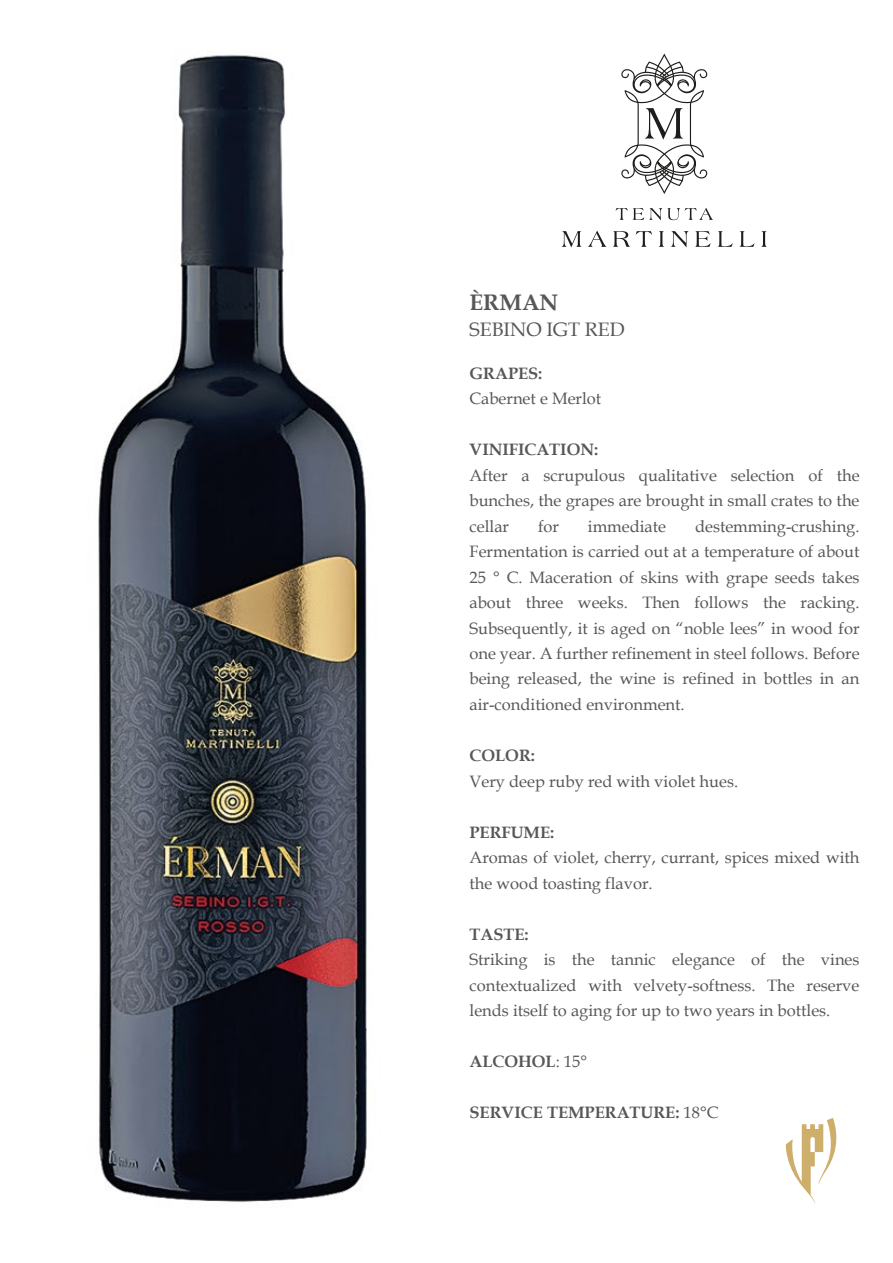
<style>
.page{position:relative;width:893px;height:1263px;background:#fff}
.page>*{position:absolute;margin:0;border:0;box-sizing:border-box;transform-origin:0 0}
.t1{font:700 22.5px "Book Antiqua";color:#575756}
.t2{font:19.5px "Book Antiqua";color:#575756}
.t3{font:16.5px/25.5px "Book Antiqua";color:#575756;text-align:justify}
.t4{font:700 16.5px "Book Antiqua";color:#575756}
.s1{font-weight:400}
</style>
<div class="page">
<img style="left:98px;top:54px;width:269px;height:1148px">
<svg style="left:616px;top:208px;width:97px;height:12px"></svg>
<svg style="left:562px;top:231px;width:19px;height:16px"></svg>
<svg style="left:588px;top:231px;width:18px;height:16px"></svg>
<svg style="left:613px;top:231px;width:17px;height:16px"></svg>
<svg style="left:636px;top:231px;width:16px;height:16px"></svg>
<svg style="left:659px;top:231px;width:5px;height:16px"></svg>
<svg style="left:671px;top:231px;width:18px;height:16px"></svg>
<svg style="left:695px;top:231px;width:16px;height:16px"></svg>
<svg style="left:718px;top:231px;width:15px;height:16px"></svg>
<svg style="left:739px;top:231px;width:16px;height:16px"></svg>
<svg style="left:761px;top:231px;width:6px;height:16px"></svg>
<svg style="left:621px;top:54px;width:86px;height:140px"></svg>
<svg style="left:786px;top:1118px;width:51px;height:85px"></svg>
<h1 class="t1" style="left:470px;top:287px;width:90px">ÈRMAN</h1>
<p class="t2" style="left:470px;top:316px;width:157px">SEBINO IGT RED</p>
<p class="t4" style="left:470px;top:362px;width:74px">GRAPES:</p>
<p class="t3" style="left:470px;top:385px;width:133px">Cabernet e Merlot</p>
<p class="t4" style="left:470px;top:438px;width:130px">VINIFICATION:</p>
<p class="t3" style="left:470px;top:462px;width:392px">After a scrupulous qualitative selection of the bunches, the grapes are brought in small crates to the cellar</p>
<p class="t3" style="left:470px;top:513px;width:392px;text-indent:225px">destemming-crushing.<br>Fermentation is carried out at a temperature of about 25 ° C. Maceration of skins with grape seeds takes about three weeks. Then follows the racking.<br>Subsequently, it is aged on “noble lees” in wood for one year. A further refinement in steel follows. Before being released, the wine is refined in bottles in an air-conditioned environment.</p>
<p class="t4" style="left:470px;top:744px;width:67px">COLOR:</p>
<p class="t3" style="left:470px;top:768px;width:270px">Very deep ruby red with violet hues.</p>
<p class="t4" style="left:470px;top:821px;width:86px">PERFUME:</p>
<p class="t3" style="left:470px;top:844px;width:392px">Aromas of violet, cherry, currant, spices mixed with the wood toasting flavor.</p>
<p class="t4" style="left:470px;top:923px;width:61px">TASTE:</p>
<p class="t3" style="left:470px;top:946px;width:391px">Striking is the tannic elegance of the vines contextualized with velvety-softness. The reserve lends itself to aging for up to two years in bottles.</p>
<p class="t4" style="left:470px;top:1050px;width:119px">ALCOHOL<span class="s1">: 15°</span></p>
<p class="t4" style="left:470px;top:1101px;width:250px">SERVICE TEMPERATURE: <span class="s1">18°C</span></p>
<p class="t3" style="left:538px;top:513px;width:23px">for</p>
<p class="t3" style="left:588px;top:513px;width:80px">immediate</p>
</div>
